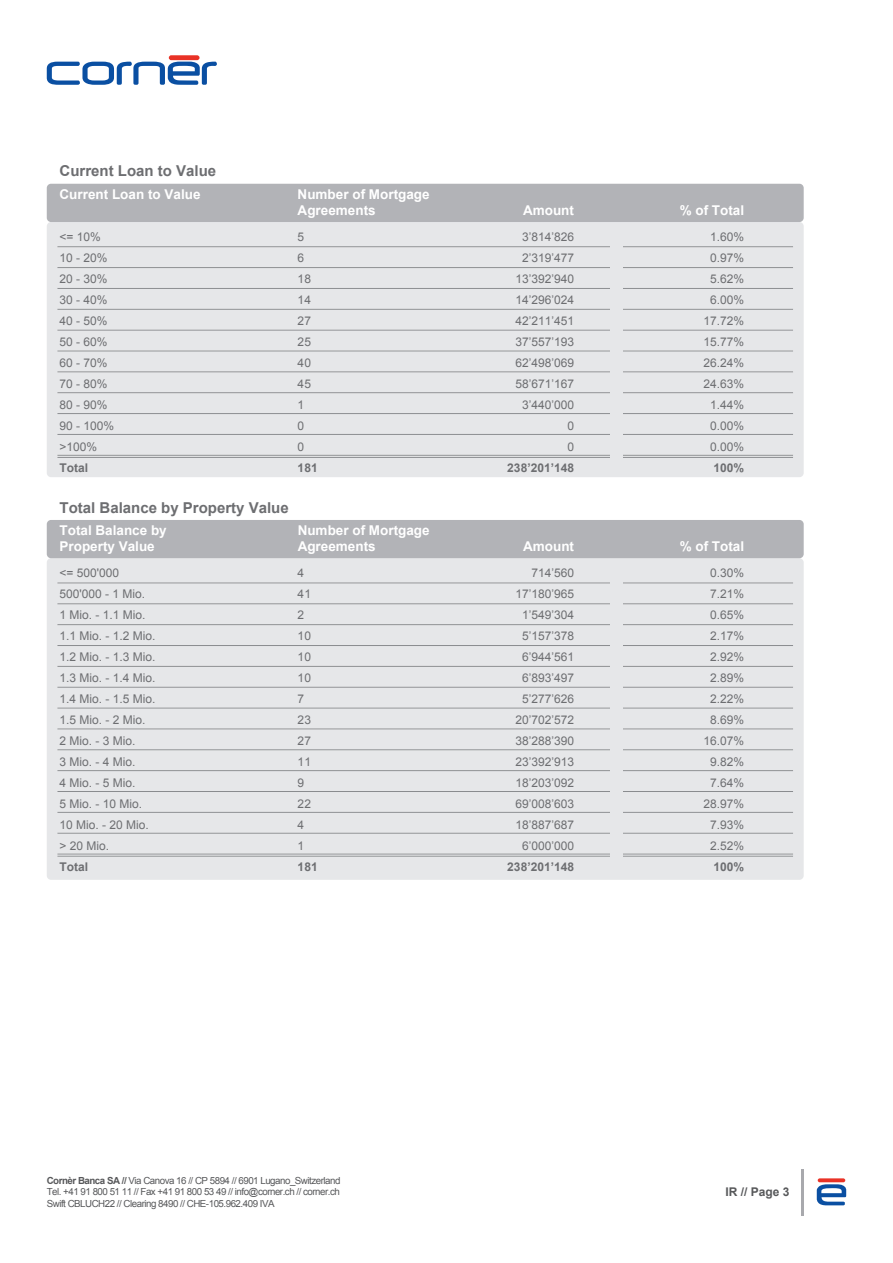
<style>
.page{position:relative;width:893px;height:1263px;background:#fff}
.page>*{position:absolute;margin:0;border:0;box-sizing:border-box;transform-origin:0 0}
.t1{font:700 15px "Arial";color:#6d6e71}
.t2{font:700 13.5px/16.2px "Arial";color:#fff}
.t3{font:12px/21px "Arial";color:#6d6e71}
.t4{font:700 12px "Arial";color:#6d6e71}
.t5{font:700 12px "Arial";color:#57585a}
.t6{font:9.75px/11.7px "Arial";letter-spacing:-.05em;color:#57585a;text-align:justify}
.s1{font-weight:700}
</style>
<div class="page">
<svg style="left:47px;top:62px;width:170px;height:23px"></svg>
<div style="left:169px;top:55px;width:31px;height:5px;background:#e93226;border-radius:2px"></div>
<svg style="left:817px;top:1184px;width:29px;height:21px"></svg>
<svg style="left:818px;top:1178px;width:27px;height:4px"></svg>
<hr style="left:801px;top:1169px;width:2px;height:47px;background:#a8a9ad">
<div style="left:47px;top:222px;width:757px;height:255px;background:#e6e7e9;border-radius:4px"></div>
<div style="left:47px;top:184px;width:757px;height:38px;background:#b2b3b7;border-radius:4px"></div>
<hr style="left:57px;top:246px;width:736px;height:1px;background:#8a8c8f">
<hr style="left:57px;top:267px;width:736px;height:1px;background:#8a8c8f">
<hr style="left:57px;top:288px;width:736px;height:1px;background:#8a8c8f">
<hr style="left:57px;top:309px;width:736px;height:1px;background:#8a8c8f">
<hr style="left:57px;top:330px;width:736px;height:1px;background:#8a8c8f">
<hr style="left:57px;top:351px;width:736px;height:1px;background:#8a8c8f">
<hr style="left:57px;top:371px;width:736px;height:1px;background:#8a8c8f">
<hr style="left:57px;top:392px;width:736px;height:1px;background:#8a8c8f">
<hr style="left:57px;top:413px;width:736px;height:1px;background:#8a8c8f">
<hr style="left:57px;top:434px;width:736px;height:1px;background:#8a8c8f">
<hr style="left:57px;top:455px;width:736px;height:1px;background:#8a8c8f">
<hr style="left:57px;top:457px;width:736px;height:1px;background:#8a8c8f">
<div style="left:47px;top:558px;width:757px;height:322px;background:#e6e7e9;border-radius:4px"></div>
<div style="left:47px;top:520px;width:757px;height:38px;background:#b2b3b7;border-radius:4px"></div>
<hr style="left:57px;top:583px;width:736px;height:1px;background:#8a8c8f">
<hr style="left:57px;top:603px;width:736px;height:1px;background:#8a8c8f">
<hr style="left:57px;top:624px;width:736px;height:1px;background:#8a8c8f">
<hr style="left:57px;top:645px;width:736px;height:1px;background:#8a8c8f">
<hr style="left:57px;top:666px;width:736px;height:1px;background:#8a8c8f">
<hr style="left:57px;top:687px;width:736px;height:1px;background:#8a8c8f">
<hr style="left:57px;top:708px;width:736px;height:1px;background:#8a8c8f">
<hr style="left:57px;top:728px;width:736px;height:1px;background:#8a8c8f">
<hr style="left:57px;top:749px;width:736px;height:1px;background:#8a8c8f">
<hr style="left:57px;top:770px;width:736px;height:1px;background:#8a8c8f">
<hr style="left:57px;top:791px;width:736px;height:1px;background:#8a8c8f">
<hr style="left:57px;top:812px;width:736px;height:1px;background:#8a8c8f">
<hr style="left:57px;top:833px;width:736px;height:1px;background:#8a8c8f">
<hr style="left:57px;top:854px;width:736px;height:1px;background:#8a8c8f">
<hr style="left:57px;top:856px;width:736px;height:1px;background:#8a8c8f">
<div style="left:610px;top:230px;width:13px;height:235px;background:#e6e7e9"></div>
<div style="left:610px;top:571px;width:13px;height:299px;background:#e6e7e9"></div>
<p class="t1" style="left:60px;top:165px;width:158px">Current Loan to Value</p>
<p class="t2" style="left:60px;top:187px;width:143px">Current Loan to Value</p>
<p class="t3" style="left:60px;top:227px;width:56px">&lt;= 10%<br>10 - 20%<br>20 - 30%<br>30 - 40%<br>40 - 50%<br>50 - 60%<br>60 - 70%<br>70 - 80%<br>80 - 90%<br>90 - 100% &gt;100%</p>
<p class="t4" style="left:60px;top:463px;width:30px">Total</p>
<p class="t2" style="left:298px;top:187px;width:134px">Number of Mortgage<br>Agreements</p>
<p class="t3" style="left:298px;top:227px;width:15px">5<br>6<br>18<br>14<br>27<br>25<br>40<br>45<br>1<br>0<br>0</p>
<p class="t4" style="left:298px;top:463px;width:22px">181</p>
<p class="t1" style="left:60px;top:502px;width:231px">Total Balance by Property Value</p>
<p class="t2" style="left:60px;top:523px;width:109px">Total Balance by<br>Property Value</p>
<p class="t3" style="left:60px;top:563px;width:98px">&lt;= 500'000<br>500'000 - 1 Mio.<br>1 Mio. - 1.1 Mio.<br>1.1 Mio. - 1.2 Mio.<br>1.2 Mio. - 1.3 Mio.<br>1.3 Mio. - 1.4 Mio.<br>1.4 Mio. - 1.5 Mio.<br>1.5 Mio. - 2 Mio.<br>2 Mio. - 3 Mio.<br>3 Mio. - 4 Mio.<br>4 Mio. - 5 Mio.<br>5 Mio. - 10 Mio.<br>10 Mio. - 20 Mio. &gt; 20 Mio.</p>
<p class="t4" style="left:60px;top:862px;width:30px">Total</p>
<p class="t2" style="left:298px;top:523px;width:134px">Number of Mortgage<br>Agreements</p>
<p class="t3" style="left:298px;top:563px;width:15px">4<br>41<br>2<br>10<br>10<br>10<br>7<br>23<br>27<br>11<br>9<br>22<br>4<br>1</p>
<p class="t4" style="left:298px;top:862px;width:22px">181</p>
<p class="t2" style="left:523px;top:204px;width:52px">Amount</p>
<p class="t3" style="left:515px;top:227px;width:60px;text-align:right">3’814’826<br>2’319’477<br>13’392’940<br>14’296’024<br>42’211’451<br>37’557’193<br>62’498’069<br>58’671’167<br>3’440’000<br>0<br>0</p>
<p class="t4" style="left:507px;top:463px;width:68px">238’201’148</p>
<p class="t2" style="left:680px;top:204px;width:66px">% of Total</p>
<p class="t3" style="left:703px;top:227px;width:42px;text-align:center">1.60%<br>0.97%<br>5.62%<br>6.00%<br>17.72%<br>15.77%<br>26.24%<br>24.63%<br>1.44%<br>0.00%<br>0.00%</p>
<p class="t4" style="left:713px;top:463px;width:32px">100%</p>
<p class="t2" style="left:523px;top:539px;width:52px">Amount</p>
<p class="t2" style="left:680px;top:539px;width:66px">% of Total</p>
<p class="t3" style="left:515px;top:563px;width:60px;text-align:right">714’560<br>17’180’965<br>1’549’304<br>5’157’378<br>6’944’561<br>6’893’497<br>5’277’626<br>20’702’572<br>38’288’390<br>23’392’913<br>18’203’092<br>69’008’603<br>18’887’687<br>6’000’000</p>
<p class="t4" style="left:507px;top:862px;width:68px">238’201’148</p>
<p class="t3" style="left:703px;top:563px;width:42px;text-align:center">0.30%<br>7.21%<br>0.65%<br>2.17%<br>2.92%<br>2.89%<br>2.22%<br>8.69%<br>16.07%<br>9.82%<br>7.64%<br>28.97%<br>7.93%<br>2.52%</p>
<p class="t4" style="left:713px;top:862px;width:32px">100%</p>
<p class="t6" style="left:47px;top:1175px;width:295px"><span class="s1">Cornèr Banca SA //</span> Via Canova 16 // CP 5894 // 6901 Lugano_Switzerland Tel. +41 91 800 51 11 // Fax +41 91 800 53 49 // info@corner.ch // corner.ch Swift CBLUCH22 // Clearing 8490 // CHE-105.962.409 IVA</p>
<p class="t5" style="left:726px;top:1187px;width:66px">IR // Page 3</p>
</div>
